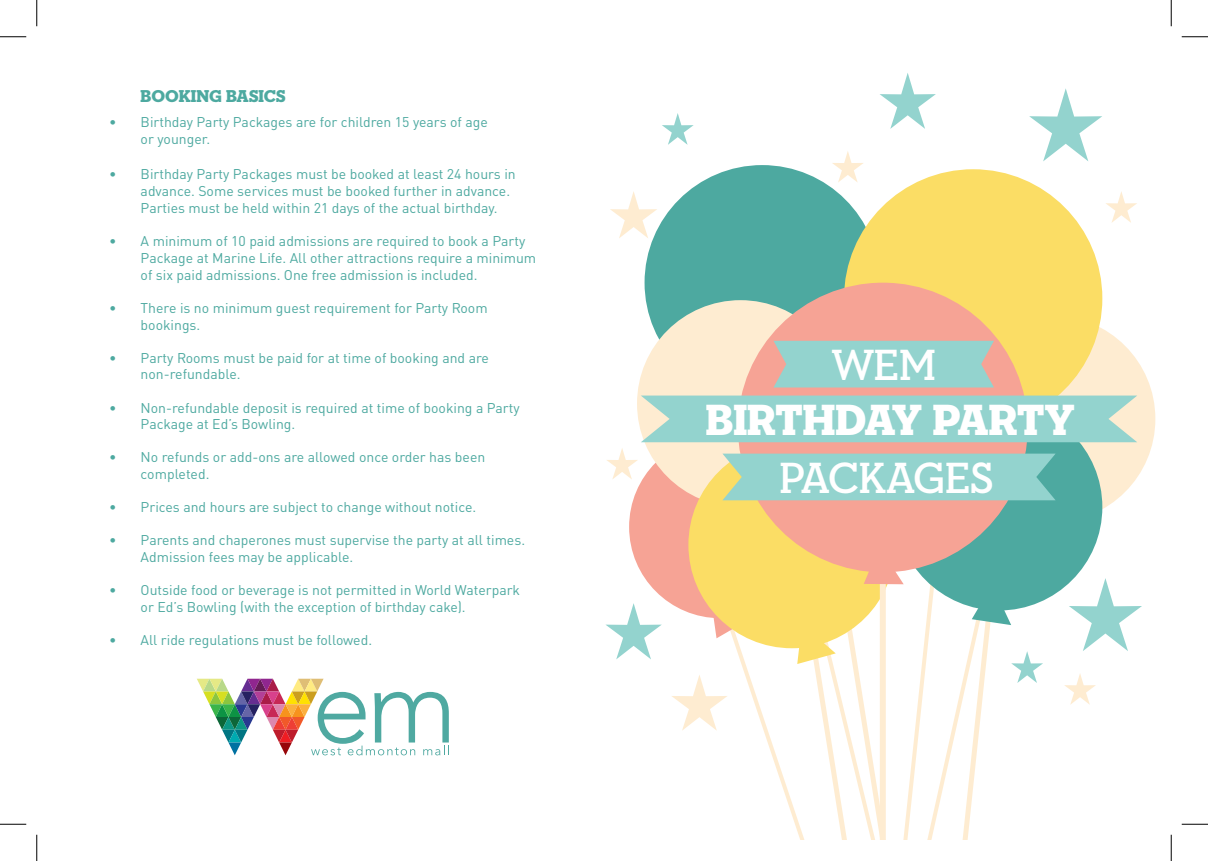
<style>
.page{position:relative;width:1208px;height:861px;background:#fff}
.page>*{position:absolute;margin:0;border:0;box-sizing:border-box;transform-origin:0 0}
.t1{font:44.45px "Neutraface Slab Display Titling";letter-spacing:-.01em;color:#fff}
.t2{font:700 44.45px "Neutraface Slab Display";letter-spacing:-.005em;color:#fff}
.Head{font:17.5px "Neutraface Slab Display Titling";letter-spacing:-.005em;color:#4da9a0}
.t3{font:14px/16.8px "DINOT";color:#4da9a0}
</style>
<div class="page">
<svg style="left:610px;top:191px;width:47px;height:47px"></svg>
<div style="left:948px;top:315px;width:207px;height:207px;background:#feecd1;border-radius:50%"></div>
<svg style="left:1029px;top:88px;width:73px;height:73px"></svg>
<div style="left:644px;top:165px;width:235px;height:235px;background:#4da9a0;border-radius:50%"></div>
<div style="left:844px;top:169px;width:258px;height:258px;background:#fbdd65;border-radius:50%"></div>
<div style="left:637px;top:300px;width:207px;height:207px;background:#feecd1;border-radius:50%"></div>
<div style="left:738px;top:283px;width:289px;height:289px;background:#f6a395;border-radius:50%"></div>
<svg style="left:880px;top:73px;width:56px;height:56px"></svg>
<svg style="left:662px;top:113px;width:31px;height:32px"></svg>
<svg style="left:1106px;top:191px;width:31px;height:32px"></svg>
<svg style="left:832px;top:151px;width:31px;height:31px"></svg>
<svg style="left:605px;top:329px;width:537px;height:511px"></svg>
<svg style="left:197px;top:679px;width:252px;height:76px"></svg>
<svg style="left:0;top:36px;width:26px;height:1px"></svg>
<svg style="left:1181px;top:36px;width:27px;height:1px"></svg>
<svg style="left:0;top:824px;width:26px;height:1px"></svg>
<svg style="left:1181px;top:824px;width:27px;height:1px"></svg>
<svg style="left:36px;top:0;width:1px;height:26px"></svg>
<svg style="left:36px;top:835px;width:1px;height:26px"></svg>
<svg style="left:1170px;top:0;width:1px;height:26px"></svg>
<svg style="left:1170px;top:835px;width:1px;height:26px"></svg>
<p class="Head" style="left:141px;top:85px;width:147px">BOOKING BASICS</p>
<p class="t3" style="left:141px;top:113px;width:349px;line-height:17.5px;text-indent:-32px">• Birthday Party Packages are for children 15 years of age or younger.</p>
<p class="t3" style="left:141px;top:166px;width:376px;text-indent:-32px">• Birthday Party Packages must be booked at least 24 hours in advance. Some services must be booked further in advance.<br>Parties must be held within 21 days of the actual birthday.</p>
<p class="t3" style="left:141px;top:232px;width:397px;text-indent:-32px">• A minimum of 10 paid admissions are required to book a Party<br>Package at Marine Life. All other attractions require a minimum of six paid admissions. One free admission is included.</p>
<p class="t3" style="left:141px;top:299px;width:348px;text-indent:-32px">• There is no minimum guest requirement for Party Room bookings.</p>
<p class="t3" style="left:141px;top:349px;width:350px;text-indent:-32px">• Party Rooms must be paid for at time of booking and are non-refundable.</p>
<p class="t3" style="left:141px;top:399px;width:380px;text-indent:-32px">• Non-refundable deposit is required at time of booking a Party<br>Package at Ed’s Bowling.</p>
<p class="t3" style="left:141px;top:449px;width:346px;text-indent:-32px">• No refunds or add-ons are allowed once order has been completed.</p>
<p class="t3" style="left:109px;top:499px;width:368px">• Prices and hours are subject to change without notice.</p>
<p class="t3" style="left:141px;top:532px;width:386px;text-indent:-32px">• Parents and chaperones must supervise the party at all times.<br>Admission fees may be applicable.</p>
<p class="t3" style="left:141px;top:582px;width:381px;text-indent:-32px">• Outside food or beverage is not permitted in World Waterpark or Ed’s Bowling (with the exception of birthday cake).</p>
<p class="t3" style="left:109px;top:631px;width:264px">• All ride regulations must be followed.</p>
<p class="t2" style="left:832px;top:339px;width:105px">WEM</p>
<p class="t1" style="left:706px;top:392px;width:370px">BIRTHDAY PARTY</p>
<p class="t2" style="left:779px;top:452px;width:216px">PACKAGES</p>
</div>
